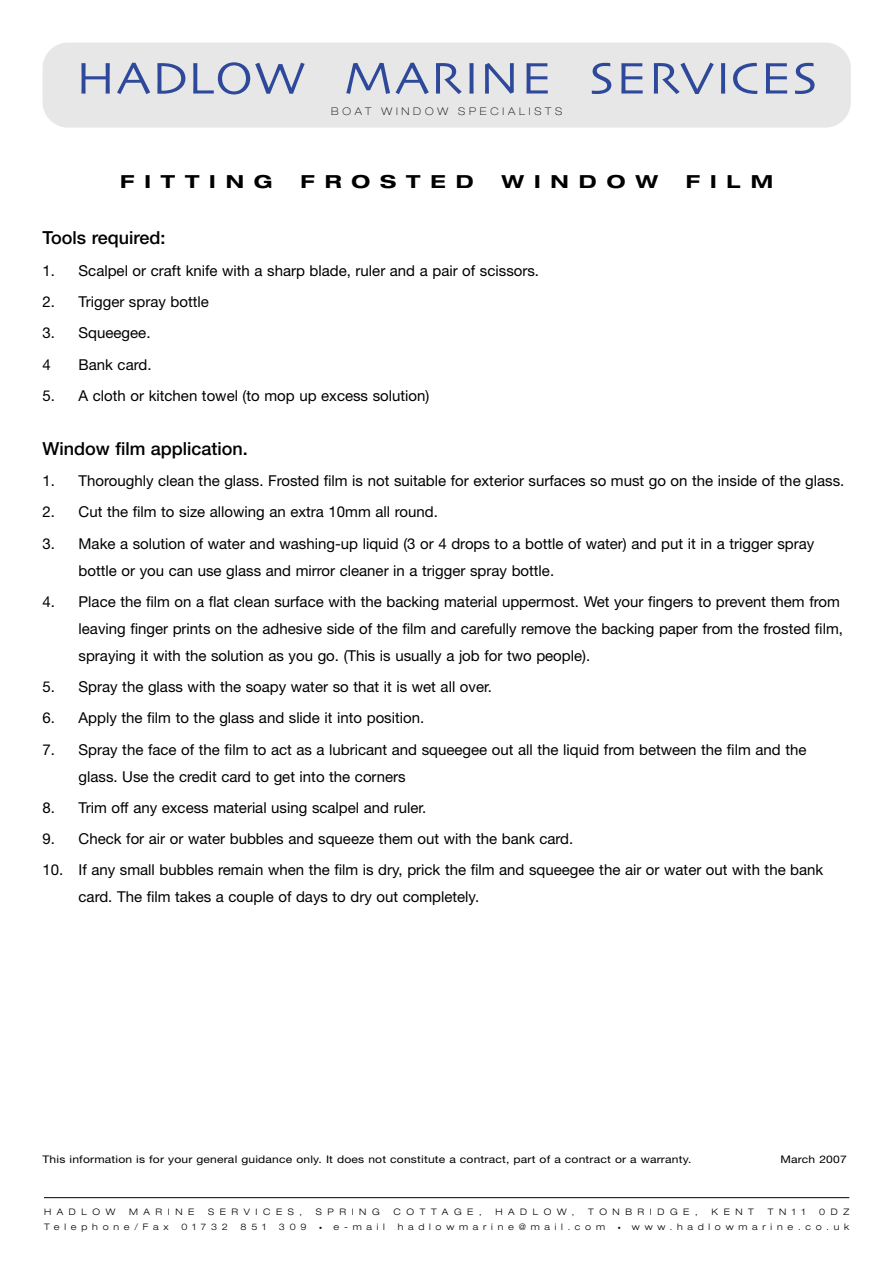
<style>
.page{position:relative;width:893px;height:1262px;background:#fff}
.page>*{position:absolute;margin:0;border:0;box-sizing:border-box;transform-origin:0 0}
.t1{font:46.5px "Skia";letter-spacing:.02em;color:#2e499a;scale:1.1 1}
.t2{font:500 18px "Helvetica Neue";color:#000}
.t3{font:700 expanded 18px "Helvetica Neue";letter-spacing:.5em;color:#000;scale:1.1 1}
.t4{font:15px/27px "Helvetica Neue";color:#000}
.t5{font:10.5px "Helvetica Neue";letter-spacing:.015em;color:#000;scale:1.15 1}
.t6{font:100 expanded 10.5px "Helvetica Neue";letter-spacing:.36em;color:#000}
.t7{font:300 expanded 9px "Helvetica Neue";letter-spacing:.53em;color:#000}
.t8{font:300 expanded 9px "Helvetica Neue";letter-spacing:.62em;color:#000}
.s1{font-size:6px}
</style>
<div class="page">
<hr style="left:44px;top:1197px;width:805px;height:1px;background:#000">
<div style="left:43px;top:43px;width:807px;height:85px;background:#e7e7e7;border-radius:25px"></div>
<h1 class="t1" style="left:76px;top:60px;width:676px">HADLOW MARINE SERVICES</h1>
<p class="t6" style="left:331px;top:107px;width:232px">BOAT WINDOW SPECIALISTS</p>
<p class="t3" style="left:120px;top:175px;width:140px">FITTING</p>
<p class="t3" style="left:300px;top:175px;width:159px">FROSTED</p>
<p class="t3" style="left:501px;top:175px;width:144px">WINDOW</p>
<p class="t3" style="left:686px;top:175px;width:81px">FILM</p>
<p class="t2" style="left:43px;top:231px;width:124px">Tools required:</p>
<p class="t4" style="left:43px;top:258px;width:498px">1. Scalpel or craft knife with a sharp blade, ruler and a pair of scissors.</p>
<p class="t4" style="left:43px;top:289px;width:168px">2. Trigger spray bottle</p>
<p class="t4" style="left:43px;top:319px;width:109px;line-height:31.2px">3. Squeegee.<br>4</p>
<p class="t4" style="left:79px;top:352px;width:74px">Bank card.</p>
<p class="t4" style="left:43px;top:383px;width:388px">5. A cloth or kitchen towel (to mop up excess solution)</p>
<p class="t2" style="left:43px;top:442px;width:207px">Window film application.</p>
<p class="t4" style="left:43px;top:468px;width:803px">1. Thoroughly clean the glass. Frosted film is not suitable for exterior surfaces so must go on the inside of the glass.</p>
<p class="t4" style="left:43px;top:500px;width:397px">2. Cut the film to size allowing an extra 10mm all round.</p>
<p class="t4" style="left:79px;top:531px;width:737px;text-indent:-36px">3. Make a solution of water and washing-up liquid (3 or 4 drops to a bottle of water) and put it in a trigger spray bottle or you can use glass and mirror cleaner in a trigger spray bottle.</p>
<p class="t4" style="left:79px;top:589px;width:766px;text-indent:-36px">4. Place the film on a flat clean surface with the backing material uppermost. Wet your fingers to prevent them from leaving finger prints on the adhesive side of the film and carefully remove the backing paper from the frosted film, spraying it with the solution as you go. (This is usually a job for two people).</p>
<p class="t4" style="left:43px;top:674px;width:451px">5. Spray the glass with the soapy water so that it is wet all over.</p>
<p class="t4" style="left:43px;top:706px;width:383px">6. Apply the film to the glass and slide it into position.</p>
<p class="t4" style="left:79px;top:737px;width:729px;text-indent:-36px">7. Spray the face of the film to act as a lubricant and squeegee out all the liquid from between the film and the glass. Use the credit card to get into the corners</p>
<p class="t4" style="left:43px;top:795px;width:385px">8. Trim off any excess material using scalpel and ruler.</p>
<p class="t4" style="left:43px;top:827px;width:532px">9. Check for air or water bubbles and squeeze them out with the bank card.</p>
<p class="t4" style="left:79px;top:858px;width:746px;text-indent:-36px">10. If any small bubbles remain when the film is dry, prick the film and squeegee the air or water out with the bank card. The film takes a couple of days to dry out completely.</p>
<p class="t5" style="left:43px;top:1155px;width:565px">This information is for your general guidance only. It does not constitute a contract, part of a contract or a warranty.</p>
<p class="t5" style="left:780px;top:1155px;width:59px">March 2007</p>
<p class="t7" style="left:44px;top:1208px;width:73px">HADLOW</p>
<p class="t7" style="left:129px;top:1208px;width:67px">MARINE</p>
<p class="t8" style="left:208px;top:1208px;width:95px">SERVICES,</p>
<p class="t7" style="left:316px;top:1208px;width:65px">SPRING</p>
<p class="t8" style="left:393px;top:1208px;width:89px">COTTAGE,</p>
<p class="t7" style="left:495px;top:1208px;width:80px">HADLOW,</p>
<p class="t8" style="left:588px;top:1208px;width:111px">TONBRIDGE,</p>
<p class="t7" style="left:711px;top:1208px;width:44px">KENT</p>
<p class="t7" style="left:767px;top:1208px;width:39px">TN11</p>
<p class="t7" style="left:819px;top:1208px;width:32px">0DZ</p>
<p class="t7" style="left:44px;top:1223px;width:126px">Telephone/Fax</p>
<p class="t7" style="left:181px;top:1223px;width:48px">01732</p>
<p class="t7" style="left:240px;top:1223px;width:27px">851</p>
<p class="t7" style="left:279px;top:1223px;width:29px">309</p>
<p class="t7" style="left:319px;top:1223px;width:67px"><span class="s1">•</span> e-mail</p>
<p class="t7" style="left:397px;top:1223px;width:209px">hadlowmarine@mail.com</p>
<p class="t7" style="left:617px;top:1223px;width:233px"><span class="s1">•</span> www.hadlowmarine.co.uk</p>
</div>
